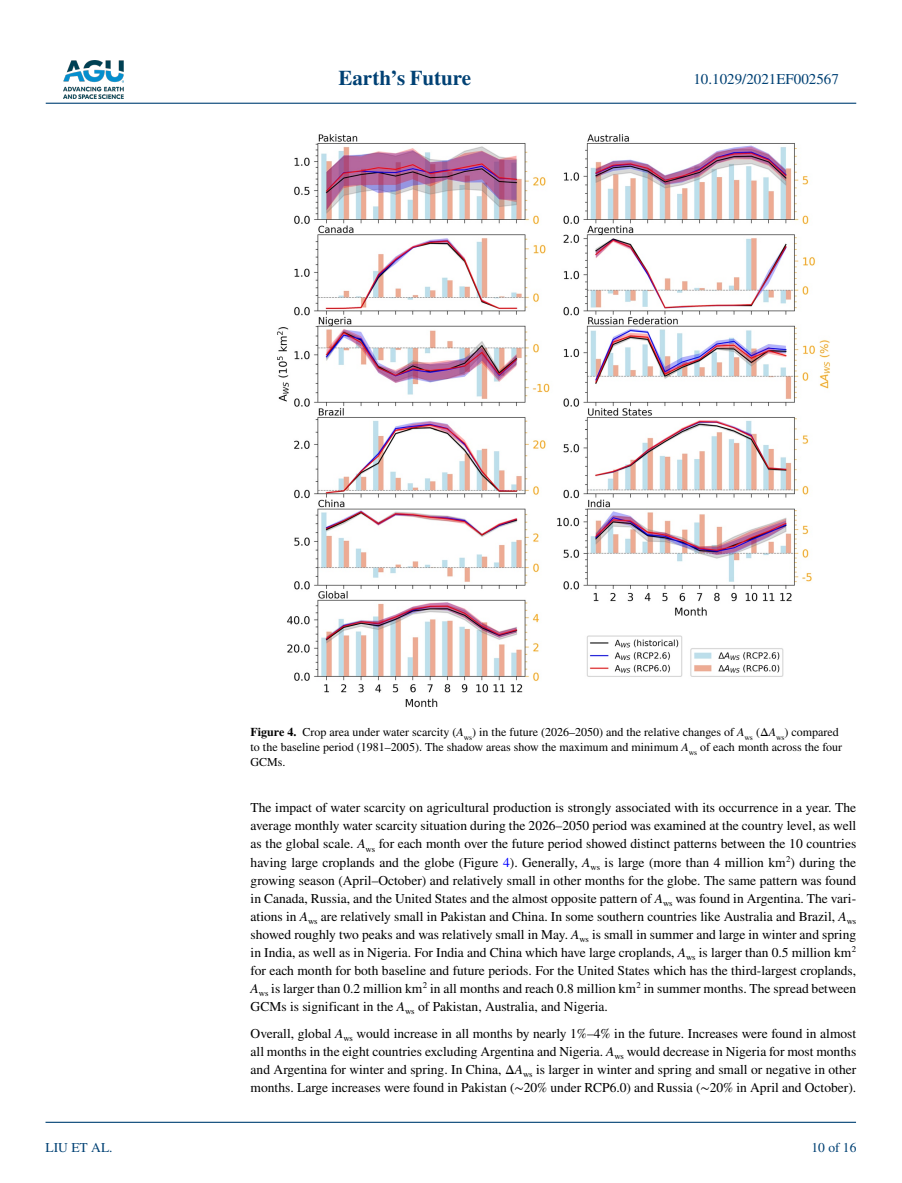
<style>
.page{position:relative;width:902px;height:1183px;background:#fff}
.page>*{position:absolute;margin:0;border:0;box-sizing:border-box;transform-origin:0 0}
.t1{font:700 21px "STIX";color:#004174}
.t2{font:15px "STIX";color:#004174}
.t3{font:13.5px/18px "STIX";color:#000;text-align:justify}
.t4{font:13.5px "STIX";color:#004174}
.t5{font:12px/15px "STIX";color:#000}
.s1{font-weight:700}
.s2{font-style:italic}
.s3{color:#00f}
</style>
<div class="page">
<img style="left:63px;top:60px;width:60px;height:39px">
<hr style="left:46px;top:103px;width:810px;height:1px;background:#004174">
<hr style="left:45px;top:1121px;width:810px;height:1px;background:#004174">
<img style="left:277px;top:134px;width:553px;height:573px">
<h1 class="t1" style="left:338px;top:66px;width:134px">Earth’s Future</h1>
<p class="t2" style="left:693px;top:69px;width:147px">10.1029/2021EF002567</p>
<p class="t4" style="left:45px;top:1138px;width:69px">LIU ET AL.</p>
<p class="t5" style="left:250px;top:725px;width:593px"><span class="s1">Figure 4.</span> Crop area under water scarcity (<span class="s2">A</span><sub>ws</sub>) in the future (2026–2050) and the relative changes of <span class="s2">A</span><sub>ws</sub> (Δ<span class="s2">A</span><sub>ws</sub>) compared to the baseline period (1981–2005). The shadow areas show the maximum and minimum <span class="s2">A</span><sub>ws</sub> of each month across the four<br>GCMs.</p>
<p class="t3" style="left:250px;top:799px;width:607px">The impact of water scarcity on agricultural production is strongly associated with its occurrence in a year. The average monthly water scarcity situation during the 2026–2050 period was examined at the country level, as well as the global scale. <span class="s2">A</span><sub>ws</sub> for each month over the future period showed distinct patterns between the 10 countries having large croplands and the globe (Figure <span class="s3">4</span>). Generally, <span class="s2">A</span><sub>ws</sub> is large (more than 4 million km<sup>2</sup>) during the growing season (April–October) and relatively small in other months for the globe. The same pattern was found in Canada, Russia, and the United States and the almost opposite pattern of <span class="s2">A</span><sub>ws</sub> was found in Argentina. The vari&shy;ations in <span class="s2">A</span><sub>ws</sub> are relatively small in Pakistan and China. In some southern countries like Australia and Brazil, <span class="s2">A</span><sub>ws </sub>showed roughly two peaks and was relatively small in May. <span class="s2">A</span><sub>ws</sub> is small in summer and large in winter and spring in India, as well as in Nigeria. For India and China which have large croplands, <span class="s2">A</span><sub>ws</sub> is larger than 0.5 million km<sup>2 </sup>for each month for both baseline and future periods. For the United States which has the third-largest croplands, <span class="s2">A</span><sub>ws</sub> is larger than 0.2 million km<sup>2</sup> in all months and reach 0.8 million km<sup>2</sup> in summer months. The spread between GCMs is significant in the <span class="s2">A</span><sub>ws</sub> of Pakistan, Australia, and Nigeria.</p>
<p class="t3" style="left:250px;top:1024px;width:607px">Overall, global <span class="s2">A</span><sub>ws</sub> would increase in all months by nearly 1%–4% in the future. Increases were found in almost all months in the eight countries excluding Argentina and Nigeria. <span class="s2">A</span><sub>ws</sub> would decrease in Nigeria for most months and Argentina for winter and spring. In China, Δ<span class="s2">A</span><sub>ws</sub> is larger in winter and spring and small or negative in other months. Large increases were found in Pakistan (∼20% under RCP6.0) and Russia (∼20% in April and October).</p>
<p class="t4" style="left:811px;top:1138px;width:46px">10 of 16</p>
</div>
